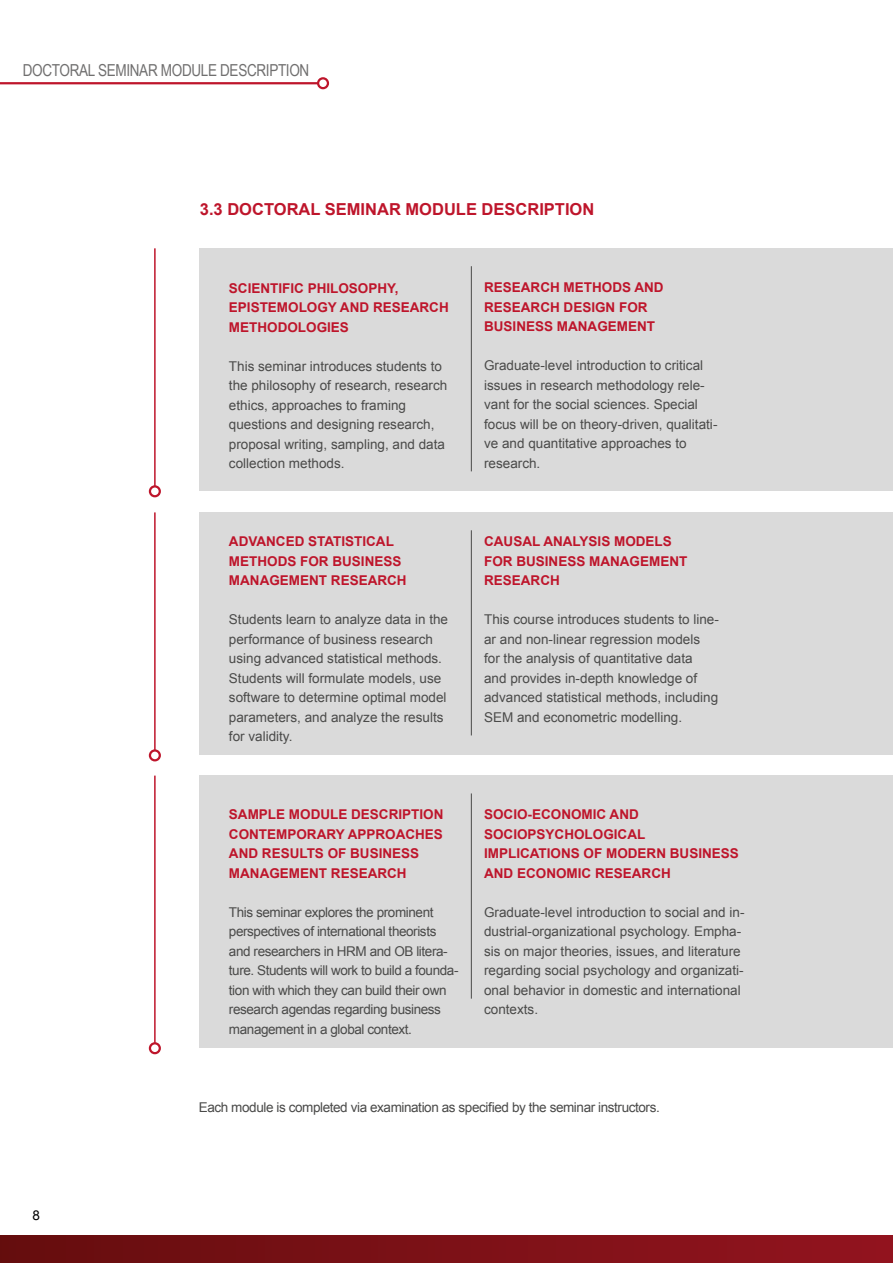
<style>
.page{position:relative;width:893px;height:1263px;background:#fff}
.page>*{position:absolute;margin:0;border:0;box-sizing:border-box;transform-origin:0 0}
.t1{font:700 16.5px "Arial";color:#be152b}
.t2{font:16.5px "Arial Narrow";letter-spacing:-.02em;color:#706f6f}
.t3{font:13.5px/19.5px "Arial";color:#4a4a49}
.t4{font:700 13.5px/19.5px "Arial";color:#be152b}
.t5{font:13.5px/19.5px "Arial";letter-spacing:-.03em;color:#4a4a49}
.t6{font:13.5px "Arial";color:#000}
</style>
<div class="page">
<div style="left:199px;top:248px;width:694px;height:243px;background:#dadada"></div>
<hr style="left:154px;top:248px;width:2px;height:239px;background:#be152b">
<div style="left:149px;top:485px;width:12px;height:12px;border:2px solid #be152b;border-radius:50%"></div>
<div style="left:0;top:1235px;width:893px;height:28px;background:linear-gradient(to right,#650d0e,#93141f)"></div>
<hr style="left:471px;top:266px;width:1px;height:205px;background:#4a4a49">
<div style="left:199px;top:512px;width:694px;height:243px;background:#dadada"></div>
<hr style="left:154px;top:512px;width:2px;height:239px;background:#be152b">
<div style="left:149px;top:749px;width:12px;height:12px;border:2px solid #be152b;border-radius:50%"></div>
<hr style="left:471px;top:530px;width:1px;height:205px;background:#4a4a49">
<div style="left:317px;top:77px;width:12px;height:12px;border:2px solid #be152b;border-radius:50%"></div>
<hr style="left:0;top:82px;width:317px;height:2px;background:#be152b">
<div style="left:199px;top:776px;width:694px;height:272px;background:#dadada"></div>
<hr style="left:154px;top:776px;width:2px;height:267px;background:#be152b">
<div style="left:149px;top:1042px;width:12px;height:12px;border:2px solid #be152b;border-radius:50%"></div>
<hr style="left:471px;top:793px;width:1px;height:206px;background:#4a4a49">
<p class="t2" style="left:23px;top:64px;width:288px">DOCTORAL SEMINAR MODULE DESCRIPTION</p>
<p class="t1" style="left:200px;top:202px;width:396px">3.3 DOCTORAL SEMINAR MODULE DESCRIPTION</p>
<p class="t4" style="left:229px;top:279px;width:221px">SCIENTIFIC PHILOSOPHY,<br>EPISTEMOLOGY AND RESEARCH<br>METHODOLOGIES</p>
<p class="t3" style="left:229px;top:357px;width:220px">This seminar introduces students to the philosophy of research, research ethics, approaches to framing questions and designing research, proposal writing, sampling, and data collection methods.</p>
<p class="t4" style="left:484px;top:279px;width:181px">RESEARCH METHODS AND<br>RESEARCH DESIGN FOR<br>BUSINESS MANAGEMENT</p>
<p class="t3" style="left:484px;top:357px;width:235px">Graduate-level introduction to critical issues in research methodology rele&shy;vant for the social sciences. Special focus will be on theory-driven, qualitati&shy;ve and quantitative approaches to research.</p>
<p class="t4" style="left:229px;top:533px;width:179px">ADVANCED STATISTICAL<br>METHODS FOR BUSINESS<br>MANAGEMENT RESEARCH</p>
<p class="t3" style="left:229px;top:611px;width:221px">Students learn to analyze data in the performance of business research using advanced statistical methods.<br>Students will formulate models, use software to determine optimal model parameters, and analyze the results for validity.</p>
<p class="t4" style="left:484px;top:533px;width:205px">CAUSAL ANALYSIS MODELS<br>FOR BUSINESS MANAGEMENT<br>RESEARCH</p>
<p class="t3" style="left:484px;top:611px;width:236px">This course introduces students to line&shy;ar and non-linear regression models for the analysis of quantitative data<br>and provides in-depth knowledge of advanced statistical methods, including SEM and econometric modelling.</p>
<p class="t4" style="left:229px;top:806px;width:216px">SAMPLE MODULE DESCRIPTION<br>CONTEMPORARY APPROACHES<br>AND RESULTS OF BUSINESS<br>MANAGEMENT RESEARCH</p>
<p class="t5" style="left:229px;top:903px;width:231px">This seminar explores the prominent perspectives of international theorists and researchers in HRM and OB litera&shy;ture. Students will work to build a founda&shy;tion with which they can build their own research agendas regarding business management in a global context.</p>
<p class="t4" style="left:484px;top:806px;width:256px">SOCIO-ECONOMIC AND<br>SOCIOPSYCHOLOGICAL<br>IMPLICATIONS OF MODERN BUSINESS<br>AND ECONOMIC RESEARCH</p>
<p class="t3" style="left:484px;top:903px;width:262px">Graduate-level introduction to social and in&shy;dustrial-organizational psychology. Empha&shy;sis on major theories, issues, and literature regarding social psychology and organizati&shy;onal behavior in domestic and international contexts.</p>
<p class="t6" style="left:33px;top:1210px;width:9px">8</p>
<p class="t5" style="left:199px;top:1097px;width:462px">Each module is completed via examination as specified by the seminar instructors.</p>
</div>
